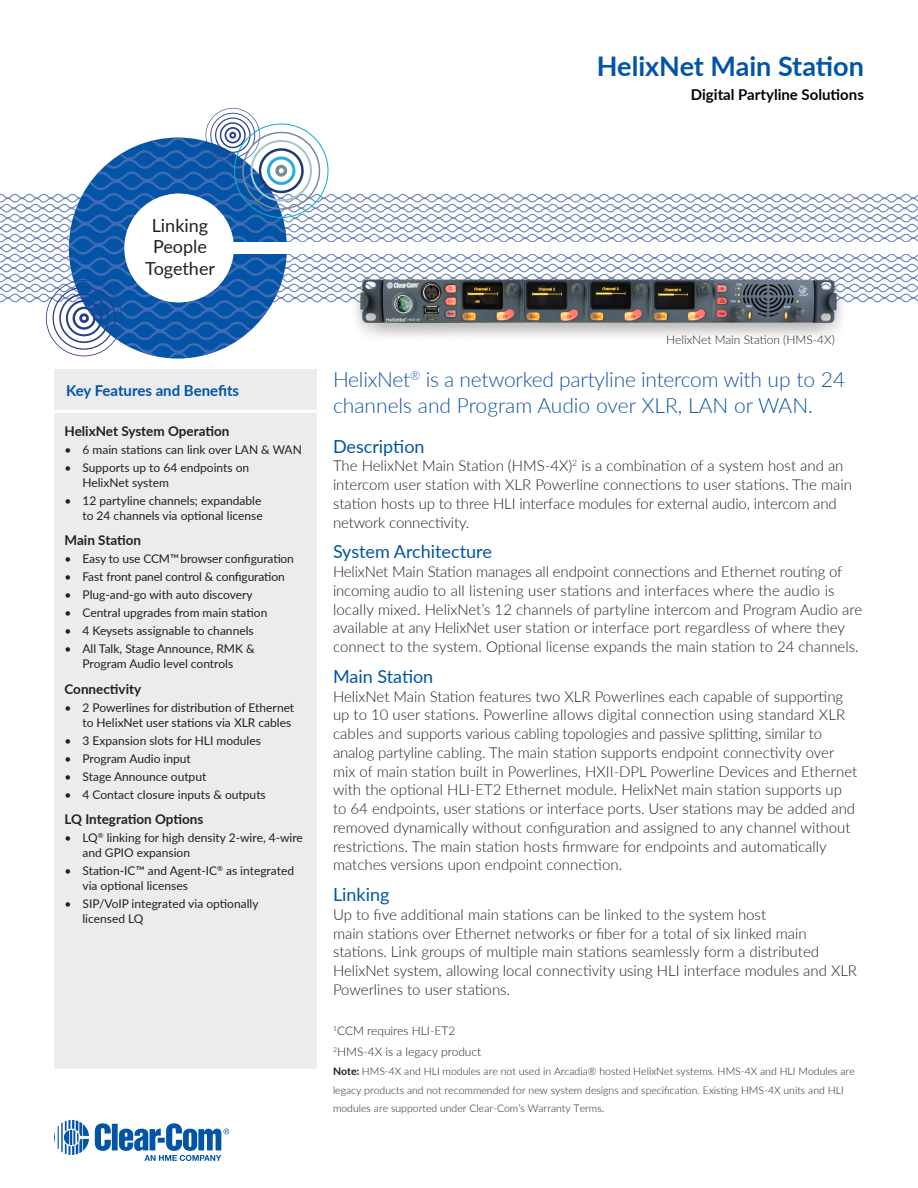
<style>
.page{position:relative;width:918px;height:1188px;background:#fff}
.page>*{position:absolute;margin:0;border:0;box-sizing:border-box;transform-origin:0 0}
.t1{font:700 27px "Lato";color:#0154a6}
.t2{font:300 21px/25.5px "Lato";letter-spacing:-.01em;color:#1055a5}
._1__Subheads{font:18px "Lato";color:#0154a6}
.t3{font:18px/21.6px "Lato";color:#231f20;text-align:center}
._1__Body_Copy{font:300 15px/18.8px "Lato";color:#231f20}
.t4{font:700 15px "Lato";color:#040503}
._3__Key_Features_and_Benefits_Header{font:700 15px "Lato";color:#0154a6}
._3__Key_Features___Benefits_Heads_9_11{font:700 13.5px "Lato";color:#231f20}
.t5{font:12px/15px "Lato";color:#231f20}
.t6{font:300 12px "Lato";color:#231f20}
.t7{font:300 10.5px/18.8px "Lato";color:#231f20}
.s1{font-weight:700}
</style>
<div class="page">
<svg style="left:54px;top:1120px;width:175px;height:41px"></svg>
<div style="left:54px;top:369px;width:263px;height:700px;background:#ececee"></div>
<hr style="left:54px;top:410px;width:263px;height:3px;background:#fff">
<svg style="left:0;top:108px;width:918px;height:250px"></svg>
<h1 class="t1" style="left:597px;top:46px;width:269px">HelixNet Main Station</h1>
<p class="t4" style="left:691px;top:83px;width:175px">Digital Partyline Solutions</p>
<p class="t3" style="left:145px;top:214px;width:71px">Linking<br>People<br>Together</p>
<p class="_3__Key_Features_and_Benefits_Header" style="left:66px;top:380px;width:175px">Key Features and Benefits</p>
<p class="_3__Key_Features___Benefits_Heads_9_11" style="left:64px;top:421px;width:167px">HelixNet System Operation</p>
<p class="t5" style="left:64px;top:441px;width:239px">• 6 main stations can link over LAN &amp; WAN</p>
<p class="t5" style="left:82px;top:459px;width:168px;text-indent:-18px">• Supports up to 64 endpoints on<br>HelixNet system</p>
<p class="t5" style="left:64px;top:492px;width:200px;text-align:right">• 12 partyline channels; expandable to 24 channels via optional license</p>
<p class="_3__Key_Features___Benefits_Heads_9_11" style="left:64px;top:530px;width:78px">Main Station</p>
<p class="t5" style="left:64px;top:551px;width:231px">• Easy to use CCM™browser configuration</p>
<p class="t5" style="left:64px;top:569px;width:222px">• Fast front panel control &amp; configuration</p>
<p class="t5" style="left:64px;top:587px;width:190px">• Plug-and-go with auto discovery</p>
<p class="t5" style="left:64px;top:605px;width:204px">• Central upgrades from main station</p>
<p class="t5" style="left:64px;top:623px;width:191px">• 4 Keysets assignable to channels</p>
<p class="t5" style="left:64px;top:641px;width:192px;text-align:center">• All Talk, Stage Announce, RMK &amp;<br>Program Audio level controls</p>
<p class="_3__Key_Features___Benefits_Heads_9_11" style="left:64px;top:679px;width:78px">Connectivity</p>
<p class="t5" style="left:64px;top:699px;width:231px;text-align:right">• 2 Powerlines for distribution of Ethernet to HelixNet user stations via XLR cables</p>
<p class="t5" style="left:64px;top:732px;width:198px">• 3 Expansion slots for HLI modules</p>
<p class="t5" style="left:64px;top:750px;width:128px">• Program Audio input</p>
<p class="t5" style="left:64px;top:768px;width:143px">• Stage Announce output</p>
<p class="t5" style="left:64px;top:786px;width:203px">• 4 Contact closure inputs &amp; outputs</p>
<p class="_3__Key_Features___Benefits_Heads_9_11" style="left:64px;top:809px;width:140px">LQ Integration Options</p>
<p class="t5" style="left:82px;top:830px;width:222px;text-indent:-18px">• LQ<sup>®</sup> linking for high density 2-wire, 4-wire and GPIO expansion</p>
<p class="t5" style="left:82px;top:863px;width:213px;text-indent:-18px">• Station-IC™ and Agent-IC<sup>®</sup> as integrated via optional licenses</p>
<p class="t5" style="left:82px;top:896px;width:178px;text-indent:-18px">• SIP/VoIP integrated via optionally licensed LQ</p>
<p class="t6" style="left:666px;top:332px;width:170px">HelixNet Main Station (HMS-4X)</p>
<p class="t2" style="left:333px;top:366px;width:514px">HelixNet<sup>®</sup> is a networked partyline intercom with up to 24 channels and Program Audio over XLR, LAN or WAN.</p>
<p class="_1__Subheads" style="left:333px;top:433px;width:93px">Description</p>
<p class="_1__Body_Copy" style="left:333px;top:456px;width:520px">The HelixNet Main Station (HMS-4X)<sup>2</sup> is a combination of a system host and an intercom user station with XLR Powerline connections to user stations. The main station hosts up to three HLI interface modules for external audio, intercom and network connectivity.</p>
<p class="_1__Subheads" style="left:333px;top:539px;width:160px">System Architecture</p>
<p class="_1__Body_Copy" style="left:333px;top:562px;width:531px">HelixNet Main Station manages all endpoint connections and Ethernet routing of incoming audio to all listening user stations and interfaces where the audio is locally mixed. HelixNet’s 12 channels of partyline intercom and Program Audio are available at any HelixNet user station or interface port regardless of where they connect to the system. Optional license expands the main station to 24 channels.</p>
<p class="_1__Subheads" style="left:333px;top:663px;width:102px">Main Station</p>
<p class="_1__Body_Copy" style="left:333px;top:686px;width:526px">HelixNet Main Station features two XLR Powerlines each capable of supporting up to 10 user stations. Powerline allows digital connection using standard XLR cables and supports various cabling topologies and passive splitting, similar to analog partyline cabling. The main station supports endpoint connectivity over mix of main station built in Powerlines, HXII-DPL Powerline Devices and Ethernet with the optional HLI-ET2 Ethernet module. HelixNet main station supports up to 64 endpoints, user stations or interface ports. User stations may be added and removed dynamically without configuration and assigned to any channel without restrictions. The main station hosts firmware for endpoints and automatically matches versions upon endpoint connection.</p>
<p class="_1__Subheads" style="left:333px;top:882px;width:58px">Linking</p>
<p class="_1__Body_Copy" style="left:333px;top:905px;width:435px">Up to five additional main stations can be linked to the system host</p>
<p class="_1__Body_Copy" style="left:333px;top:923px;width:526px">main stations over Ethernet networks or fiber for a total of six linked main stations. Link groups of multiple main stations seamlessly form a distributed HelixNet system, allowing local connectivity using HLI interface modules and XLR Powerlines to user stations.</p>
<p class="t6" style="left:333px;top:1022px;width:124px"><sup>1</sup>CCM requires HLI-ET2</p>
<p class="t6" style="left:333px;top:1043px;width:150px"><sup>2</sup>HMS-4X is a legacy product</p>
<p class="t7" style="left:333px;top:1061px;width:523px"><span class="s1">Note:</span> HMS-4X and HLI modules are not used in Arcadia® hosted HelixNet systems. HMS-4X and HLI Modules are legacy products and not recommended for new system designs and specification. Existing HMS-4X units and HLI modules are supported under Clear-Com’s Warranty Terms.</p>
</div>
